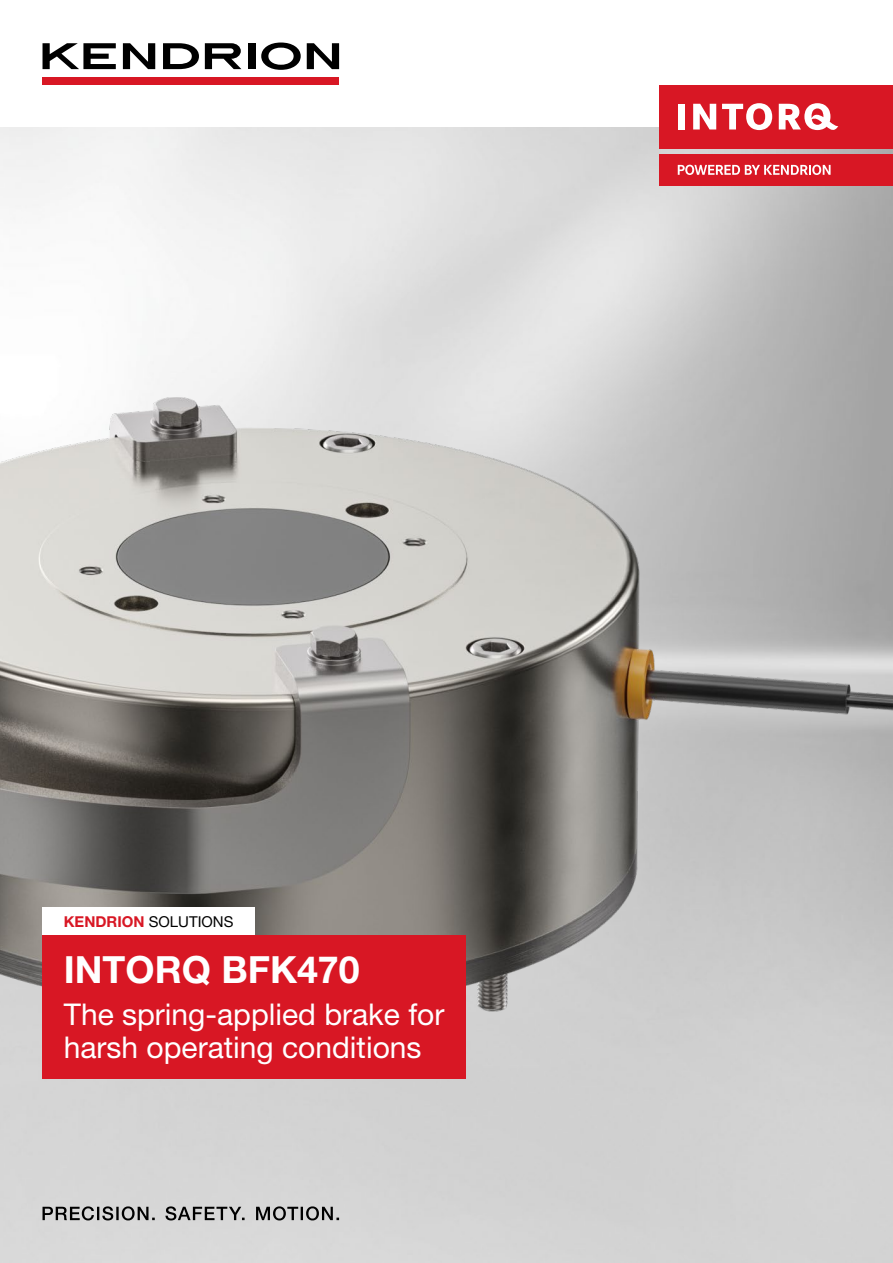
<style>
.page{position:relative;width:893px;height:1263px;background:#fff}
.page>*{position:absolute;margin:0;border:0;box-sizing:border-box;transform-origin:0 0}
.t1{font:700 37.5px "Helvetica Neue LT Pro";color:#fff}
.t2{font:30px/33px "Helvetica Neue LT Pro";color:#fff}
.t3{font:15px "Helvetica Neue LT Pro";color:#000}
.s1{font-weight:700;color:#d81724}
</style>
<div class="page">
<img style="left:0;top:128px;width:893px;height:1135px">
<div style="left:248px;top:43px;width:7px;height:26px;background:#000"></div>
<svg style="left:261px;top:43px;width:40px;height:27px"></svg>
<svg style="left:163px;top:43px;width:36px;height:26px"></svg>
<svg style="left:43px;top:43px;width:73px;height:26px"></svg>
<svg style="left:205px;top:43px;width:36px;height:26px"></svg>
<div style="left:43px;top:78px;width:296px;height:7px;background:#d81724"></div>
<svg style="left:123px;top:43px;width:32px;height:26px"></svg>
<svg style="left:307px;top:43px;width:32px;height:26px"></svg>
<svg style="left:43px;top:1206px;width:296px;height:14px;background:#8f8f8f"></svg>
<div style="left:659px;top:85px;width:234px;height:63px;background:#d81724"></div>
<div style="left:678px;top:104px;width:6px;height:25px;background:#fff"></div>
<svg style="left:693px;top:104px;width:23px;height:25px"></svg>
<svg style="left:722px;top:103px;width:50px;height:27px"></svg>
<svg style="left:779px;top:103px;width:59px;height:28px"></svg>
<div style="left:659px;top:154px;width:234px;height:32px;background:#d81724"></div>
<svg style="left:678px;top:165px;width:153px;height:10px"></svg>
<img style="left:0;top:398px;width:893px;height:613px">
<div style="left:43px;top:935px;width:423px;height:144px;background:#d81724"></div>
<div style="left:43px;top:907px;width:212px;height:28px;background:#fff"></div>
<p class="t3" style="left:64px;top:912px;width:171px"><span class="s1">KENDRION</span> SOLUTIONS</p>
<p class="t1" style="left:64px;top:946px;width:297px">INTORQ BFK470</p>
<p class="t2" style="left:64px;top:997px;width:382px">The spring-applied brake for harsh operating conditions</p>
</div>
